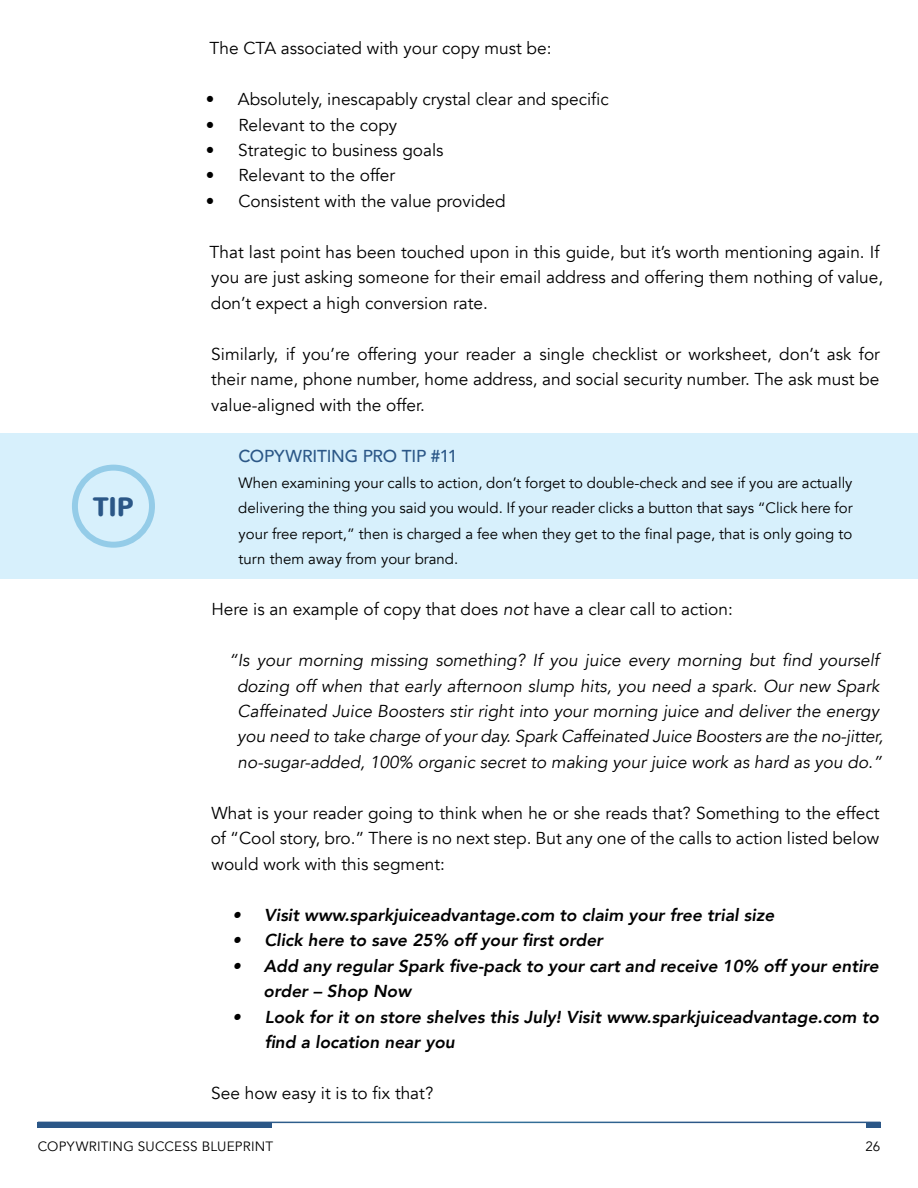
<style>
.page{position:relative;width:918px;height:1188px;background:#fff}
.page>*{position:absolute;margin:0;border:0;box-sizing:border-box;transform-origin:0 0}
.t1{font:700 26.55px "Avenir Next Rounded Pro";color:#2b5787}
.t2{font:17.25px/25.5px "Avenir";color:#000;text-align:justify}
.t3{font:italic 17.25px/25.5px "Avenir";color:#000;text-align:center}
.t4{font:italic 800 17.25px/25.5px "Avenir";color:#000}
.t5{font:500 17.25px "Avenir";letter-spacing:-.01em;color:#2b5787}
.t6{font:15px/25.5px "Avenir";color:#000;text-align:justify}
.t7{font:13.5px "Avenir";letter-spacing:.015em;color:#000}
.s1{font-style:italic}
</style>
<div class="page">
<div style="left:38px;top:1122px;width:234px;height:6px;background:#2b5787"></div>
<div style="left:866px;top:1122px;width:14px;height:6px;background:#2b5787"></div>
<div style="left:0;top:433px;width:918px;height:146px;background:#d7f0fc"></div>
<div style="left:72px;top:465px;width:83px;height:83px;border:6px solid #94cce8;border-radius:50%"></div>
<h1 class="t1" style="left:93px;top:490px;width:42px">TIP</h1>
<p class="t2" style="left:210px;top:36px;width:343px">The CTA associated with your copy must be:</p>
<p class="t2" style="left:206px;top:87px;width:404px">• Absolutely, inescapably crystal clear and specific</p>
<p class="t2" style="left:206px;top:112px;width:193px">• Relevant to the copy</p>
<p class="t2" style="left:206px;top:138px;width:239px">• Strategic to business goals</p>
<p class="t2" style="left:206px;top:163px;width:191px">• Relevant to the offer</p>
<p class="t2" style="left:206px;top:189px;width:301px">• Consistent with the value provided</p>
<p class="t2" style="left:210px;top:240px;width:675px;text-align:left">That last point has been touched upon in this guide, but it’s worth mentioning again. If you are just asking someone for their email address and offering them nothing of value, don’t expect a high conversion rate.</p>
<p class="t2" style="left:211px;top:342px;width:670px">Similarly, if you’re offering your reader a single checklist or worksheet, don’t ask for their name, phone number, home address, and social security number. The ask must be value-aligned with the offer.</p>
<p class="t5" style="left:238px;top:441px;width:221px">COPYWRITING PRO TIP #11</p>
<p class="t6" style="left:238px;top:470px;width:616px">When examining your calls to action, don’t forget to double-check and see if you are actually delivering the thing you said you would. If your reader clicks a button that says “Click here for your free report,” then is charged a fee when they get to the final page, that is only going to turn them away from your brand.</p>
<p class="t2" style="left:211px;top:597px;width:523px">Here is an example of copy that does <span class="s1">not</span> have a clear call to action:</p>
<p class="t3" style="left:229px;top:648px;width:656px">“Is your morning missing something? If you juice every morning but find yourself dozing off when that early afternoon slump hits, you need a spark. Our new Spark Caffeinated Juice Boosters stir right into your morning juice and deliver the energy you need to take charge of your day. Spark Caffeinated Juice Boosters are the no-jitter, no-sugar-added, 100% organic secret to making your juice work as hard as you do.”</p>
<p class="t2" style="left:211px;top:801px;width:670px">What is your reader going to think when he or she reads that? Something to the effect of “Cool story, bro.” There is no next step. But any one of the calls to action listed below would work with this segment:</p>
<p class="t4" style="left:233px;top:902px;width:543px">• Visit www.sparkjuiceadvantage.com to claim your free trial size</p>
<p class="t4" style="left:233px;top:928px;width:372px">• Click here to save 25% off your first order</p>
<p class="t4" style="left:264px;top:953px;width:617px;text-indent:-31px">• Add any regular Spark five-pack to your cart and receive 10% off your entire order – Shop Now</p>
<p class="t4" style="left:265px;top:1004px;width:616px;text-indent:-32px">• Look for it on store shelves this July! Visit www.sparkjuiceadvantage.com to find a location near you</p>
<p class="t2" style="left:211px;top:1081px;width:224px">See how easy it is to fix that?</p>
<p class="t7" style="left:38px;top:1138px;width:237px">COPYWRITING SUCCESS BLUEPRINT</p>
<p class="t7" style="left:865px;top:1138px;width:17px">26</p>
</div>
